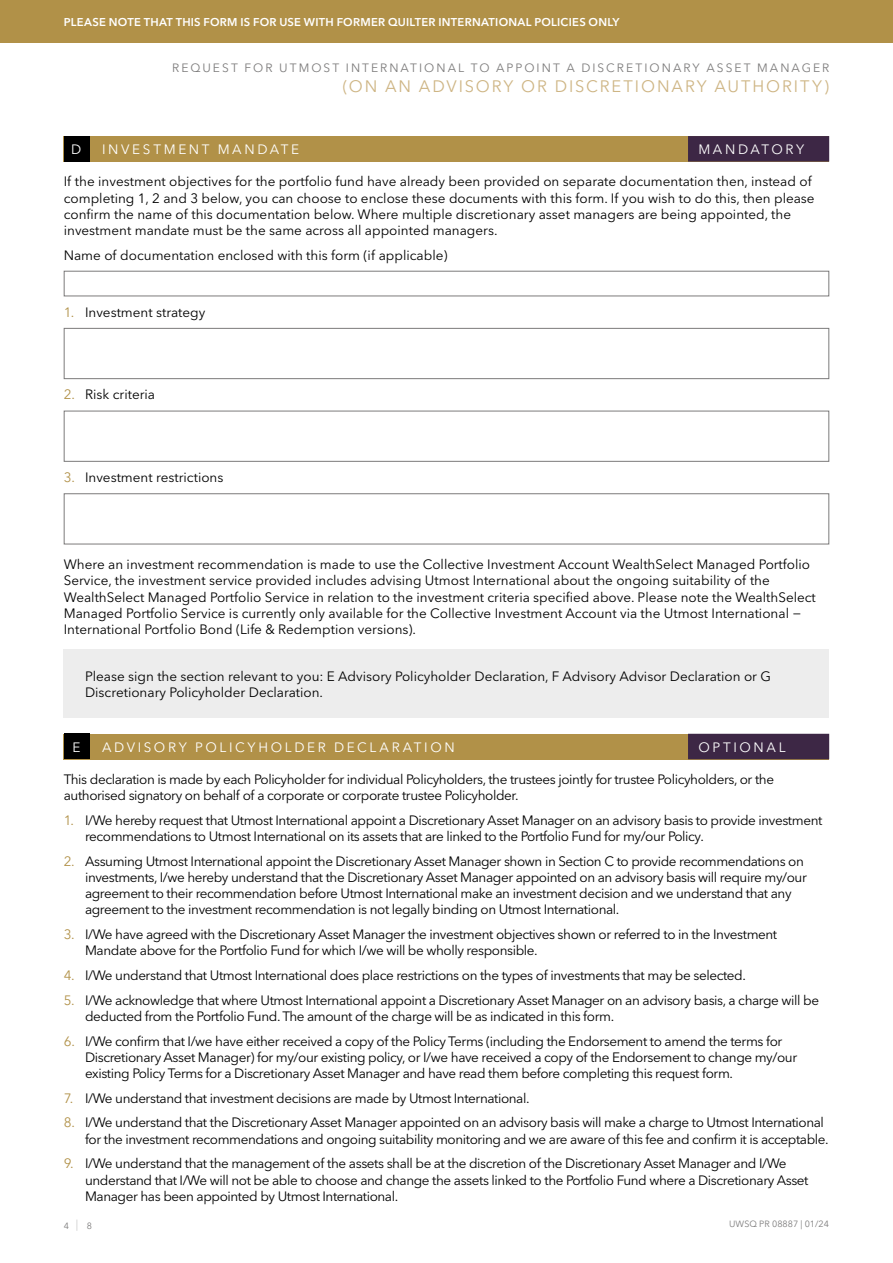
<style>
.page{position:relative;width:893px;height:1263px;background:#fff}
.page>*{position:absolute;margin:0;border:0;box-sizing:border-box;transform-origin:0 0}
.t1{font:16.5px "Avenir Next LT Pro";letter-spacing:.115em;color:#ceb584}
.t2{font:13.5px/16.2px "Avenir Next LT Pro";letter-spacing:-.03em;color:#000}
.t3{font:13.5px/16.2px "Avenir Next LT Pro";color:#000}
.t4{font:13.5px "Avenir Next LT Pro";letter-spacing:.195em;color:#fff}
.t5{font:12px "Avenir Next LT Pro";letter-spacing:.17em;color:#7c7b7b}
.t6{font:600 11.25px "Avenir Next LT Pro";letter-spacing:.02em;color:#fff}
.t7{font:9px "Avenir Next LT Pro";color:#7c7b7b}
.s1{color:#b19148}
.s2{font-weight:200;font-size:11.25px}
</style>
<div class="page">
<div style="left:64px;top:136px;width:765px;height:26px;background:#b19148"></div>
<div style="left:64px;top:136px;width:25px;height:25px;background:#000"></div>
<div style="left:688px;top:136px;width:141px;height:26px;background:#3d2745"></div>
<div style="left:64px;top:271px;width:765px;height:25px;border:1px solid #7c7b7b"></div>
<div style="left:64px;top:328px;width:765px;height:51px;border:1px solid #7c7b7b"></div>
<div style="left:64px;top:411px;width:765px;height:51px;border:1px solid #7c7b7b"></div>
<div style="left:64px;top:493px;width:765px;height:51px;border:1px solid #7c7b7b"></div>
<div style="left:64px;top:649px;width:765px;height:69px;background:#ededed"></div>
<div style="left:64px;top:734px;width:765px;height:25px;background:#b19148"></div>
<div style="left:64px;top:734px;width:25px;height:25px;background:#000"></div>
<div style="left:688px;top:734px;width:141px;height:25px;background:#3d2745"></div>
<div style="left:0;top:0;width:893px;height:43px;background:#b19148"></div>
<p class="t6" style="left:64px;top:15px;width:557px">PLEASE NOTE THAT THIS FORM IS FOR USE WITH FORMER QUILTER INTERNATIONAL POLICIES ONLY</p>
<p class="t5" style="left:172px;top:61px;width:658px">REQUEST FOR UTMOST INTERNATIONAL TO APPOINT A DISCRETIONARY ASSET MANAGER</p>
<p class="t1" style="left:343px;top:77px;width:488px">(ON AN ADVISORY OR DISCRETIONARY AUTHORITY)</p>
<p class="t4" style="left:71px;top:141px;width:12px">D</p>
<p class="t4" style="left:102px;top:141px;width:199px">INVESTMENT MANDATE</p>
<p class="t4" style="left:698px;top:141px;width:107px">MANDATORY</p>
<p class="t3" style="left:64px;top:173px;width:752px">If the investment objectives for the portfolio fund have already been provided on separate documentation then, instead of completing 1, 2 and 3 below, you can choose to enclose these documents with this form. If you wish to do this, then please confirm the name of this documentation below. Where multiple discretionary asset managers are being appointed, the investment mandate must be the same across all appointed managers.</p>
<p class="t3" style="left:64px;top:247px;width:385px">Name of documentation enclosed with this form (if applicable)</p>
<p class="t3" style="left:64px;top:304px;width:143px"><span class="s1">1.</span> Investment strategy</p>
<p class="t3" style="left:64px;top:387px;width:93px"><span class="s1">2.</span> Risk criteria</p>
<p class="t3" style="left:64px;top:469px;width:161px"><span class="s1">3.</span> Investment restrictions</p>
<p class="t3" style="left:64px;top:556px;width:754px">Where an investment recommendation is made to use the Collective Investment Account WealthSelect Managed Portfolio Service, the investment service provided includes advising Utmost International about the ongoing suitability of the WealthSelect Managed Portfolio Service in relation to the investment criteria specified above. Please note the WealthSelect Managed Portfolio Service is currently only available for the Collective Investment Account via the Utmost International − International Portfolio Bond (Life &amp; Redemption versions).</p>
<p class="t3" style="left:85px;top:668px;width:687px">Please sign the section relevant to you: E Advisory Policyholder Declaration, F Advisory Advisor Declaration or G<br>Discretionary Policyholder Declaration.</p>
<p class="t4" style="left:72px;top:739px;width:9px">E</p>
<p class="t4" style="left:102px;top:739px;width:354px">ADVISORY POLICYHOLDER DECLARATION</p>
<p class="t4" style="left:698px;top:739px;width:89px">OPTIONAL</p>
<p class="t2" style="left:64px;top:771px;width:712px">This declaration is made by each Policyholder for individual Policyholders, the trustees jointly for trustee Policyholders, or the authorised signatory on behalf of a corporate or corporate trustee Policyholder.</p>
<p class="t2" style="left:85px;top:812px;width:739px;text-indent:-21px"><span class="s1">1.</span> I/We hereby request that Utmost International appoint a Discretionary Asset Manager on an advisory basis to provide investment recommendations to Utmost International on its assets that are linked to the Portfolio Fund for my/our Policy.</p>
<p class="t2" style="left:85px;top:853px;width:723px;text-indent:-21px"><span class="s1">2.</span> Assuming Utmost International appoint the Discretionary Asset Manager shown in Section C to provide recommendations on investments, I/we hereby understand that the Discretionary Asset Manager appointed on an advisory basis will require my/our agreement to their recommendation before Utmost International make an investment decision and we understand that any agreement to the investment recommendation is not legally binding on Utmost International.</p>
<p class="t2" style="left:85px;top:926px;width:694px;text-indent:-21px"><span class="s1">3.</span> I/We have agreed with the Discretionary Asset Manager the investment objectives shown or referred to in the Investment<br>Mandate above for the Portfolio Fund for which I/we will be wholly responsible.</p>
<p class="t2" style="left:64px;top:967px;width:684px"><span class="s1">4.</span> I/We understand that Utmost International does place restrictions on the types of investments that may be selected.</p>
<p class="t2" style="left:85px;top:992px;width:735px;text-indent:-21px"><span class="s1">5.</span> I/We acknowledge that where Utmost International appoint a Discretionary Asset Manager on an advisory basis, a charge will be deducted from the Portfolio Fund. The amount of the charge will be as indicated in this form.</p>
<p class="t2" style="left:85px;top:1033px;width:714px;text-indent:-21px"><span class="s1">6.</span> I/We confirm that I/we have either received a copy of the Policy Terms (including the Endorsement to amend the terms for<br>Discretionary Asset Manager) for my/our existing policy, or I/we have received a copy of the Endorsement to change my/our existing Policy Terms for a Discretionary Asset Manager and have read them before completing this request form.</p>
<p class="t2" style="left:64px;top:1090px;width:467px"><span class="s1">7.</span> I/We understand that investment decisions are made by Utmost International.</p>
<p class="t2" style="left:85px;top:1114px;width:745px;text-indent:-21px"><span class="s1">8.</span> I/We understand that the Discretionary Asset Manager appointed on an advisory basis will make a charge to Utmost International for the investment recommendations and ongoing suitability monitoring and we are aware of this fee and confirm it is acceptable.</p>
<p class="t2" style="left:85px;top:1155px;width:725px;text-indent:-21px"><span class="s1">9.</span> I/We understand that the management of the assets shall be at the discretion of the Discretionary Asset Manager and I/We understand that I/We will not be able to choose and change the assets linked to the Portfolio Fund where a Discretionary Asset<br>Manager has been appointed by Utmost International.</p>
<p class="t7" style="left:64px;top:1220px;width:30px">4 <span class="s2">|</span> 8</p>
<p class="t7" style="left:729px;top:1219px;width:101px">UWSQ PR 08887 | 01/24</p>
</div>
